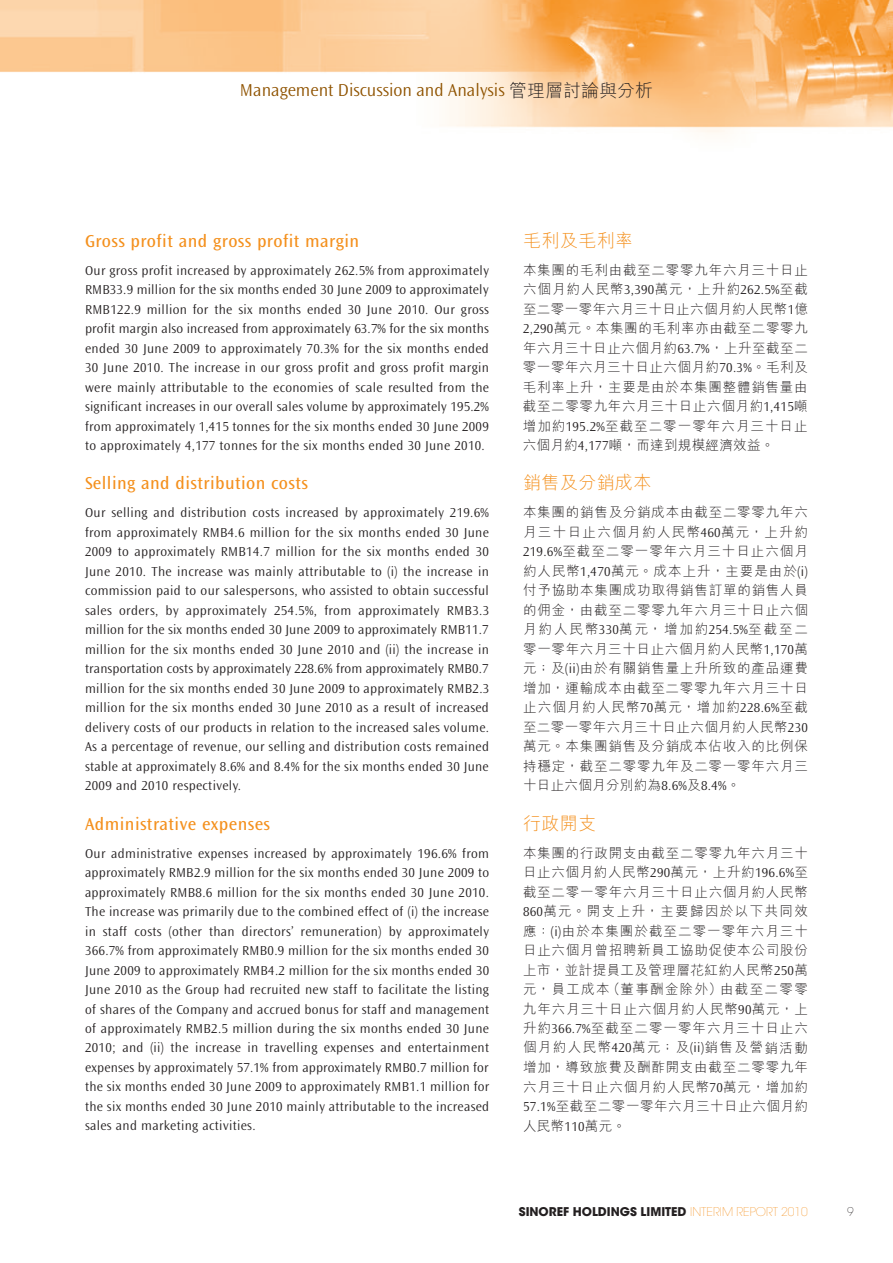
<style>
.page{position:relative;width:893px;height:1263px;background:#fff}
.page>*{position:absolute;margin:0;border:0;box-sizing:border-box;transform-origin:0 0}
.t1{font:18px "Ocean Sans Std";letter-spacing:.025em;color:#f4901d}
.t2{font:300 18px "Ocean Sans Std";color:#8f5300}
.t3{font:300 18px "M Hei HK";letter-spacing:.025em;color:#f4901d}
.t4{font:300 13.5px/19.5px "Ocean Sans Std";letter-spacing:.025em;color:#231f20;text-align:justify}
.t5{font:300 13.5px/19.5px "M Hei HK";letter-spacing:.06em;color:#231f20;text-align:justify}
.t6{font:700 12px "ITC Avant Garde Std";color:#231f20}
.t7{font:200 12px "ITC Avant Garde Std";color:#231f20}
.s1{font-family:"M Hei HK";color:#231f20}
.s2{font-family:"Ocean Sans Std"}
.s3{font-weight:200;color:#f4901d}
</style>
<div class="page">
<img style="left:0;top:0;width:893px;height:134px">
<h1 class="t2" style="left:240px;top:80px;width:415px">Management Discussion and Analysis <span class="s1">管理層討論與分析</span></h1>
<h1 class="t1" style="left:85px;top:231px;width:276px">Gross profit and gross profit margin</h1>
<p class="t4" style="left:85px;top:261px;width:405px">Our gross profit increased by approximately 262.5% from approximately RMB33.9 million for the six months ended 30 June 2009 to approximately RMB122.9 million for the six months ended 30 June 2010. Our gross profit margin also increased from approximately 63.7% for the six months ended 30 June 2009 to approximately 70.3% for the six months ended 30 June 2010. The increase in our gross profit and gross profit margin were mainly attributable to the economies of scale resulted from the significant increases in our overall sales volume by approximately 195.2% from approximately 1,415 tonnes for the six months ended 30 June 2009 to approximately 4,177 tonnes for the six months ended 30 June 2010.</p>
<h1 class="t1" style="left:85px;top:474px;width:224px">Selling and distribution costs</h1>
<p class="t4" style="left:85px;top:503px;width:406px">Our selling and distribution costs increased by approximately 219.6% from approximately RMB4.6 million for the six months ended 30 June 2009 to approximately RMB14.7 million for the six months ended 30<br>June 2010. The increase was mainly attributable to (i) the increase in commission paid to our salespersons, who assisted to obtain successful sales orders, by approximately 254.5%, from approximately RMB3.3 million for the six months ended 30 June 2009 to approximately RMB11.7 million for the six months ended 30 June 2010 and (ii) the increase in transportation costs by approximately 228.6% from approximately RMB0.7 million for the six months ended 30 June 2009 to approximately RMB2.3 million for the six months ended 30 June 2010 as a result of increased delivery costs of our products in relation to the increased sales volume.<br>As a percentage of revenue, our selling and distribution costs remained stable at approximately 8.6% and 8.4% for the six months ended 30 June 2009 and 2010 respectively.</p>
<h1 class="t1" style="left:85px;top:814px;width:186px">Administrative expenses</h1>
<p class="t4" style="left:85px;top:843px;width:406px">Our administrative expenses increased by approximately 196.6% from approximately RMB2.9 million for the six months ended 30 June 2009 to approximately RMB8.6 million for the six months ended 30 June 2010.<br>The increase was primarily due to the combined effect of (i) the increase in staff costs (other than directors’ remuneration) by approximately 366.7% from approximately RMB0.9 million for the six months ended 30<br>June 2009 to approximately RMB4.2 million for the six months ended 30<br>June 2010 as the Group had recruited new staff to facilitate the listing of shares of the Company and accrued bonus for staff and management of approximately RMB2.5 million during the six months ended 30 June 2010; and (ii) the increase in travelling expenses and entertainment expenses by approximately 57.1% from approximately RMB0.7 million for the six months ended 30 June 2009 to approximately RMB1.1 million for the six months ended 30 June 2010 mainly attributable to the increased sales and marketing activities.</p>
<h1 class="t3" style="left:523px;top:228px;width:112px">毛利及毛利率</h1>
<p class="t5" style="left:523px;top:260px;width:287px">本集團的毛利由截至二零零九年六月三十日止六個月約人民幣<span class="s2">3,390</span>萬元，上升約<span class="s2">262.5%</span>至截至二零一零年六月三十日止六個月約人民幣<span class="s2">1</span>億<span class="s2">2,290</span>萬元。本集團的毛利率亦由截至二零零九年六月三十日止六個月約<span class="s2">63.7%</span>，上升至截至二零一零年六月三十日止六個月約<span class="s2">70.3%</span>。毛利及毛利率上升，主要是由於本集團整體銷售量由截至二零零九年六月三十日止六個月約<span class="s2">1,415</span>噸增加約<span class="s2">195.2%</span>至截至二零一零年六月三十日止六個月約<span class="s2">4,177</span>噸，而達到規模經濟效益。</p>
<h1 class="t3" style="left:523px;top:470px;width:130px">銷售及分銷成本</h1>
<p class="t5" style="left:523px;top:502px;width:287px">本集團的銷售及分銷成本由截至二零零九年六月三十日止六個月約人民幣<span class="s2">460</span>萬元，上升約<span class="s2">219.6%</span>至截至二零一零年六月三十日止六個月約人民幣<span class="s2">1,470</span>萬元。成本上升，主要是由於<span class="s2">(i)</span>付予協助本集團成功取得銷售訂單的銷售人員的佣金，由截至二零零九年六月三十日止六個月約人民幣<span class="s2">330</span>萬元，增加約<span class="s2">254.5%</span>至截至二零一零年六月三十日止六個月約人民幣<span class="s2">1,170</span>萬元；及<span class="s2">(ii)</span>由於有關銷售量上升所致的產品運費增加，運輸成本由截至二零零九年六月三十日止六個月約人民幣<span class="s2">70</span>萬元，增加約<span class="s2">228.6%</span>至截至二零一零年六月三十日止六個月約人民幣<span class="s2">230</span>萬元。本集團銷售及分銷成本佔收入的比例保持穩定，截至二零零九年及二零一零年六月三十日止六個月分別約為<span class="s2">8.6%</span>及<span class="s2">8.4%</span>。</p>
<h1 class="t3" style="left:523px;top:810px;width:75px">行政開支</h1>
<p class="t5" style="left:523px;top:842px;width:287px">本集團的行政開支由截至二零零九年六月三十日止六個月約人民幣<span class="s2">290</span>萬元，上升約<span class="s2">196.6%</span>至截至二零一零年六月三十日止六個月約人民幣<span class="s2">860</span>萬元。開支上升，主要歸因於以下共同效應：<span class="s2">(i)</span>由於本集團於截至二零一零年六月三十日止六個月曾招聘新員工協助促使本公司股份上市，並計提員工及管理層花紅約人民幣<span class="s2">250</span>萬元，員工成本（董事酬金除外）由截至二零零九年六月三十日止六個月約人民幣<span class="s2">90</span>萬元，上升約<span class="s2">366.7%</span>至截至二零一零年六月三十日止六個月約人民幣<span class="s2">420</span>萬元；及<span class="s2">(ii)</span>銷售及營銷活動增加，導致旅費及酬酢開支由截至二零零九年六月三十日止六個月約人民幣<span class="s2">70</span>萬元，增加約<span class="s2">57.1%</span>至截至二零一零年六月三十日止六個月約人民幣<span class="s2">110</span>萬元。</p>
<p class="t6" style="left:519px;top:1203px;width:291px">SINOREF HOLDINGS LIMITED <span class="s3">INTERIM REPORT 2010</span></p>
<p class="t7" style="left:847px;top:1204px;width:8px">9</p>
</div>
